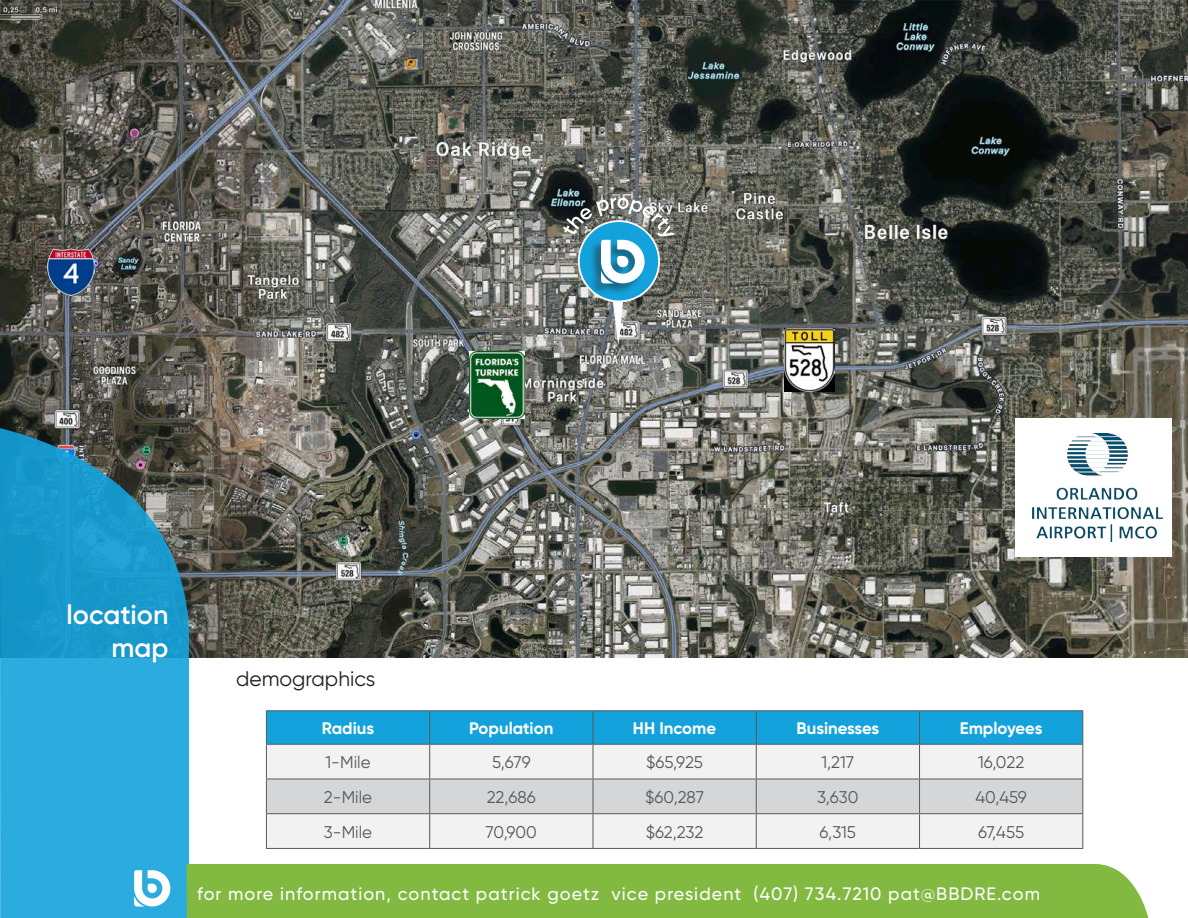
<style>
.page{position:relative;width:1188px;height:918px;background:#fff}
.page>*{position:absolute;margin:0;border:0;box-sizing:border-box;transform-origin:0 0}
.t1{font:600 27px "Gilroy";color:#fff}
.t2{font:21px "Gilroy";color:#231f20}
.t3{font:500 18px "Gilroy";letter-spacing:.06em;color:#fff}
.t4{font:16.95px "Gilroy";color:#58595b}
.t5{font:700 16.8px "Gilroy";color:#fff}
</style>
<div class="page">
<img style="left:0;top:0;width:1188px;height:658px">
<div style="left:267px;top:711px;width:815px;height:33px;background:#13a2db"></div>
<div style="left:267px;top:745px;width:815px;height:103px;background:#f2f2f3"></div>
<div style="left:267px;top:780px;width:815px;height:33px;background:#d4d6d7"></div>
<hr style="left:266px;top:710px;width:164px;height:1px;background:#58595b">
<hr style="left:266px;top:711px;width:1px;height:33px;background:#58595b">
<hr style="left:430px;top:710px;width:163px;height:1px;background:#58595b">
<hr style="left:429px;top:711px;width:1px;height:33px;background:#58595b">
<hr style="left:593px;top:710px;width:163px;height:1px;background:#58595b">
<hr style="left:592px;top:711px;width:1px;height:33px;background:#58595b">
<hr style="left:756px;top:710px;width:164px;height:1px;background:#58595b">
<hr style="left:756px;top:711px;width:1px;height:33px;background:#58595b">
<hr style="left:920px;top:710px;width:163px;height:1px;background:#58595b">
<hr style="left:919px;top:711px;width:1px;height:33px;background:#58595b">
<hr style="left:1082px;top:711px;width:1px;height:33px;background:#58595b">
<hr style="left:266px;top:744px;width:164px;height:1px;background:#58595b">
<hr style="left:266px;top:745px;width:1px;height:34px;background:#58595b">
<hr style="left:430px;top:744px;width:163px;height:1px;background:#58595b">
<hr style="left:429px;top:745px;width:1px;height:34px;background:#58595b">
<hr style="left:593px;top:744px;width:163px;height:1px;background:#58595b">
<hr style="left:592px;top:745px;width:1px;height:34px;background:#58595b">
<hr style="left:756px;top:744px;width:164px;height:1px;background:#58595b">
<hr style="left:756px;top:745px;width:1px;height:34px;background:#58595b">
<hr style="left:920px;top:744px;width:163px;height:1px;background:#58595b">
<hr style="left:919px;top:745px;width:1px;height:34px;background:#58595b">
<hr style="left:1082px;top:745px;width:1px;height:34px;background:#58595b">
<hr style="left:266px;top:779px;width:164px;height:1px;background:#58595b">
<hr style="left:266px;top:779px;width:1px;height:34px;background:#58595b">
<hr style="left:430px;top:779px;width:163px;height:1px;background:#58595b">
<hr style="left:429px;top:779px;width:1px;height:34px;background:#58595b">
<hr style="left:593px;top:779px;width:163px;height:1px;background:#58595b">
<hr style="left:592px;top:779px;width:1px;height:34px;background:#58595b">
<hr style="left:756px;top:779px;width:164px;height:1px;background:#58595b">
<hr style="left:756px;top:779px;width:1px;height:34px;background:#58595b">
<hr style="left:920px;top:779px;width:163px;height:1px;background:#58595b">
<hr style="left:919px;top:779px;width:1px;height:34px;background:#58595b">
<hr style="left:1082px;top:779px;width:1px;height:34px;background:#58595b">
<hr style="left:266px;top:848px;width:164px;height:1px;background:#58595b">
<hr style="left:430px;top:848px;width:163px;height:1px;background:#58595b">
<hr style="left:593px;top:848px;width:163px;height:1px;background:#58595b">
<hr style="left:756px;top:848px;width:164px;height:1px;background:#58595b">
<hr style="left:920px;top:848px;width:163px;height:1px;background:#58595b">
<hr style="left:266px;top:813px;width:164px;height:1px;background:#58595b">
<hr style="left:266px;top:814px;width:1px;height:34px;background:#58595b">
<hr style="left:430px;top:813px;width:163px;height:1px;background:#58595b">
<hr style="left:429px;top:814px;width:1px;height:34px;background:#58595b">
<hr style="left:593px;top:813px;width:163px;height:1px;background:#58595b">
<hr style="left:592px;top:814px;width:1px;height:34px;background:#58595b">
<hr style="left:756px;top:813px;width:164px;height:1px;background:#58595b">
<hr style="left:756px;top:814px;width:1px;height:34px;background:#58595b">
<hr style="left:920px;top:813px;width:163px;height:1px;background:#58595b">
<hr style="left:919px;top:814px;width:1px;height:34px;background:#58595b">
<hr style="left:1082px;top:814px;width:1px;height:34px;background:#58595b">
<svg style="left:0;top:428px;width:189px;height:436px;background:#2898c4"></svg>
<svg style="left:0;top:864px;width:1148px;height:54px;background:#76b75a"></svg>
<svg style="left:134px;top:870px;width:36px;height:37px"></svg>
<svg style="left:613px;top:302px;width:10px;height:44px"></svg>
<svg style="left:579px;top:221px;width:80px;height:80px"></svg>
<div style="left:590px;top:240px;width:55px;height:55px;background:#231f20;opacity:.44"></div>
<svg style="left:563px;top:198px;width:112px;height:85px"></svg>
<div style="left:1015px;top:418px;width:157px;height:139px;background:#fff"></div>
<img style="left:1032px;top:433px;width:131px;height:108px">
<img style="left:47px;top:248px;width:48px;height:47px">
<img style="left:784px;top:329px;width:50px;height:62px">
<img style="left:470px;top:351px;width:55px;height:67px">
<p class="t1" style="left:67px;top:598px;width:103px">location</p>
<p class="t1" style="left:111px;top:630px;width:58px">map</p>
<p class="t2" style="left:236px;top:666px;width:141px">demographics</p>
<p class="t5" style="left:322px;top:718px;width:54px">Radius</p>
<p class="t5" style="left:469px;top:718px;width:86px">Population</p>
<p class="t5" style="left:633px;top:718px;width:85px">HH Income</p>
<p class="t5" style="left:796px;top:718px;width:84px">Businesses</p>
<p class="t5" style="left:960px;top:718px;width:84px">Employees</p>
<p class="t4" style="left:326px;top:752px;width:47px">1-Mile</p>
<p class="t4" style="left:492px;top:752px;width:40px">5,679</p>
<p class="t4" style="left:646px;top:752px;width:58px">$65,925</p>
<p class="t4" style="left:821px;top:752px;width:34px">1,217</p>
<p class="t4" style="left:978px;top:752px;width:48px">16,022</p>
<p class="t4" style="left:324px;top:787px;width:50px">2-Mile</p>
<p class="t4" style="left:487px;top:787px;width:51px">22,686</p>
<p class="t4" style="left:645px;top:787px;width:60px">$60,287</p>
<p class="t4" style="left:817px;top:787px;width:43px">3,630</p>
<p class="t4" style="left:975px;top:787px;width:53px">40,459</p>
<p class="t4" style="left:324px;top:822px;width:50px">3-Mile</p>
<p class="t4" style="left:486px;top:822px;width:53px">70,900</p>
<p class="t4" style="left:646px;top:822px;width:59px">$62,232</p>
<p class="t4" style="left:820px;top:822px;width:38px">6,315</p>
<p class="t4" style="left:978px;top:822px;width:48px">67,455</p>
<p class="t3" style="left:197px;top:883px;width:844px">for more information, contact patrick goetz vice president (407) 734.7210 pat@BBDRE.com</p>
</div>
